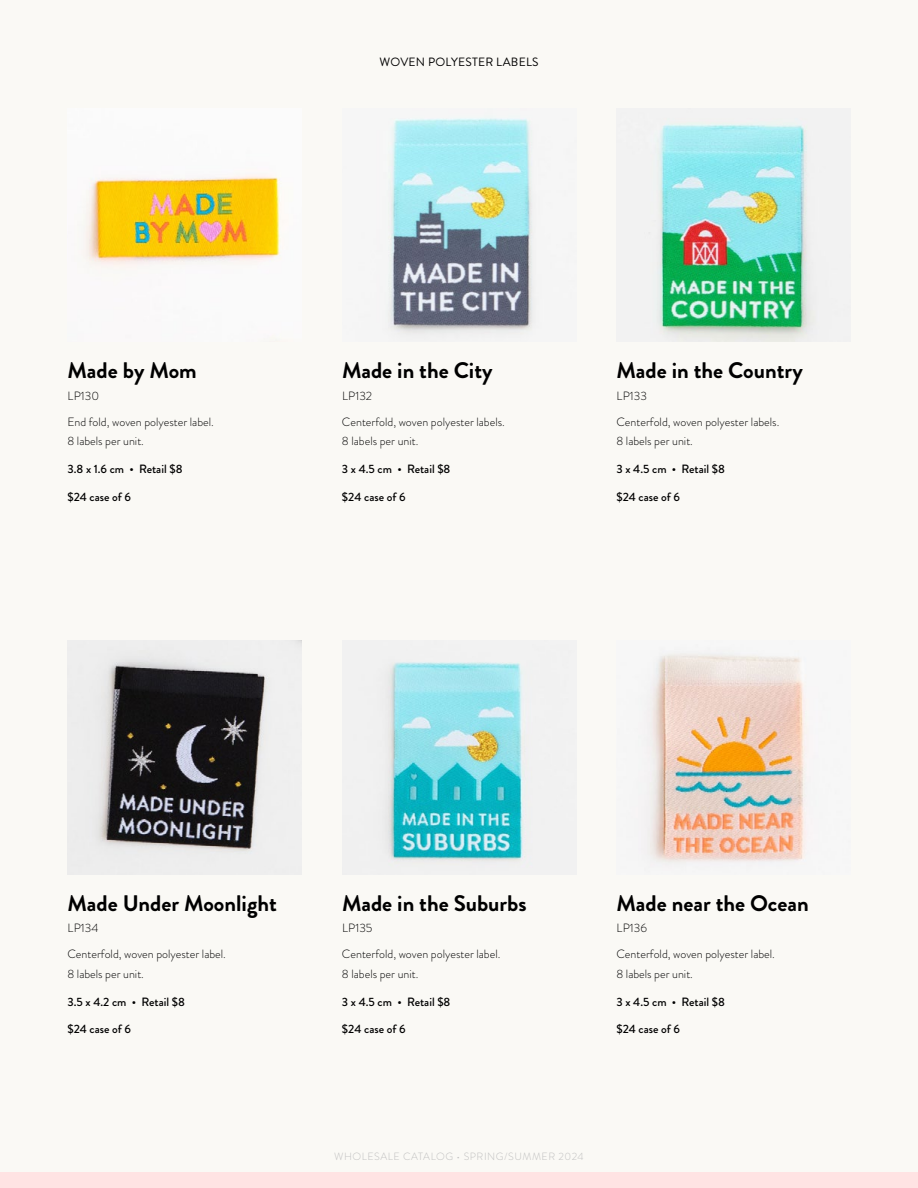
<style>
.page{position:relative;width:918px;height:1188px;background:#faf9f5}
.page>*{position:absolute;margin:0;border:0;box-sizing:border-box;transform-origin:0 0}
.t1{font:700 22.5px "Brandon Grotesque";color:#000}
.t2{font:300 12px/26.2px "Brandon Grotesque";color:#000}
.t3{font:500 12px "Brandon Grotesque";color:#000}
.t4{font:12px "Brandon Grotesque";letter-spacing:.02em;color:#000}
.t5{font:300 10.5px "Brandon Grotesque";letter-spacing:.05em;color:#bfbfbf}
</style>
<div class="page">
<img style="left:88px;top:177px;width:192px;height:86px">
<img style="left:388px;top:117px;width:146px;height:220px">
<img style="left:644px;top:118px;width:173px;height:224px">
<img style="left:68px;top:640px;width:234px;height:234px">
<img style="left:342px;top:659px;width:191px;height:215px">
<img style="left:648px;top:654px;width:157px;height:209px">
<div style="left:0;top:1173px;width:918px;height:15px;background:#ffe3e3"></div>
<h1 class="t1" style="left:68px;top:355px;width:131px">Made by Mom</h1>
<p class="t2" style="left:67px;top:382px;width:148px">LP130<br>End fold, woven polyester label.</p>
<p class="t2" style="left:67px;top:428px;width:78px">8 labels per unit.</p>
<p class="t3" style="left:67px;top:461px;width:117px">3.8 x 1.6 cm • Retail $8</p>
<p class="t3" style="left:67px;top:489px;width:65px">$24 case of 6</p>
<p class="t4" style="left:379px;top:54px;width:161px">WOVEN POLYESTER LABELS</p>
<h1 class="t1" style="left:342px;top:355px;width:152px">Made in the City</h1>
<p class="t2" style="left:342px;top:382px;width:164px">LP132<br>Centerfold, woven polyester labels.</p>
<p class="t2" style="left:342px;top:428px;width:78px">8 labels per unit.</p>
<p class="t3" style="left:342px;top:461px;width:110px">3 x 4.5 cm • Retail $8</p>
<p class="t3" style="left:342px;top:489px;width:65px">$24 case of 6</p>
<h1 class="t1" style="left:616px;top:355px;width:188px">Made in the Country</h1>
<p class="t2" style="left:616px;top:382px;width:164px">LP133<br>Centerfold, woven polyester labels.</p>
<p class="t2" style="left:616px;top:428px;width:78px">8 labels per unit.</p>
<p class="t3" style="left:616px;top:461px;width:110px">3 x 4.5 cm • Retail $8</p>
<p class="t3" style="left:616px;top:489px;width:65px">$24 case of 6</p>
<h1 class="t1" style="left:68px;top:887px;width:211px">Made Under Moonlight</h1>
<p class="t2" style="left:67px;top:915px;width:160px">LP134<br>Centerfold, woven polyester label.</p>
<p class="t2" style="left:67px;top:960px;width:78px">8 labels per unit.</p>
<p class="t3" style="left:67px;top:993px;width:119px">3.5 x 4.2 cm • Retail $8</p>
<p class="t3" style="left:67px;top:1021px;width:65px">$24 case of 6</p>
<h1 class="t1" style="left:342px;top:887px;width:186px">Made in the Suburbs</h1>
<p class="t2" style="left:342px;top:915px;width:160px">LP135<br>Centerfold, woven polyester label.</p>
<p class="t2" style="left:342px;top:960px;width:78px">8 labels per unit.</p>
<p class="t3" style="left:342px;top:993px;width:110px">3 x 4.5 cm • Retail $8</p>
<p class="t3" style="left:342px;top:1021px;width:65px">$24 case of 6</p>
<h1 class="t1" style="left:616px;top:887px;width:194px">Made near the Ocean</h1>
<p class="t2" style="left:616px;top:915px;width:160px">LP136<br>Centerfold, woven polyester label.</p>
<p class="t2" style="left:616px;top:960px;width:78px">8 labels per unit.</p>
<p class="t3" style="left:616px;top:993px;width:110px">3 x 4.5 cm • Retail $8</p>
<p class="t3" style="left:616px;top:1021px;width:65px">$24 case of 6</p>
<p class="t5" style="left:334px;top:1149px;width:251px">WHOLESALE CATALOG • SPRING/SUMMER 2024</p>
</div>
